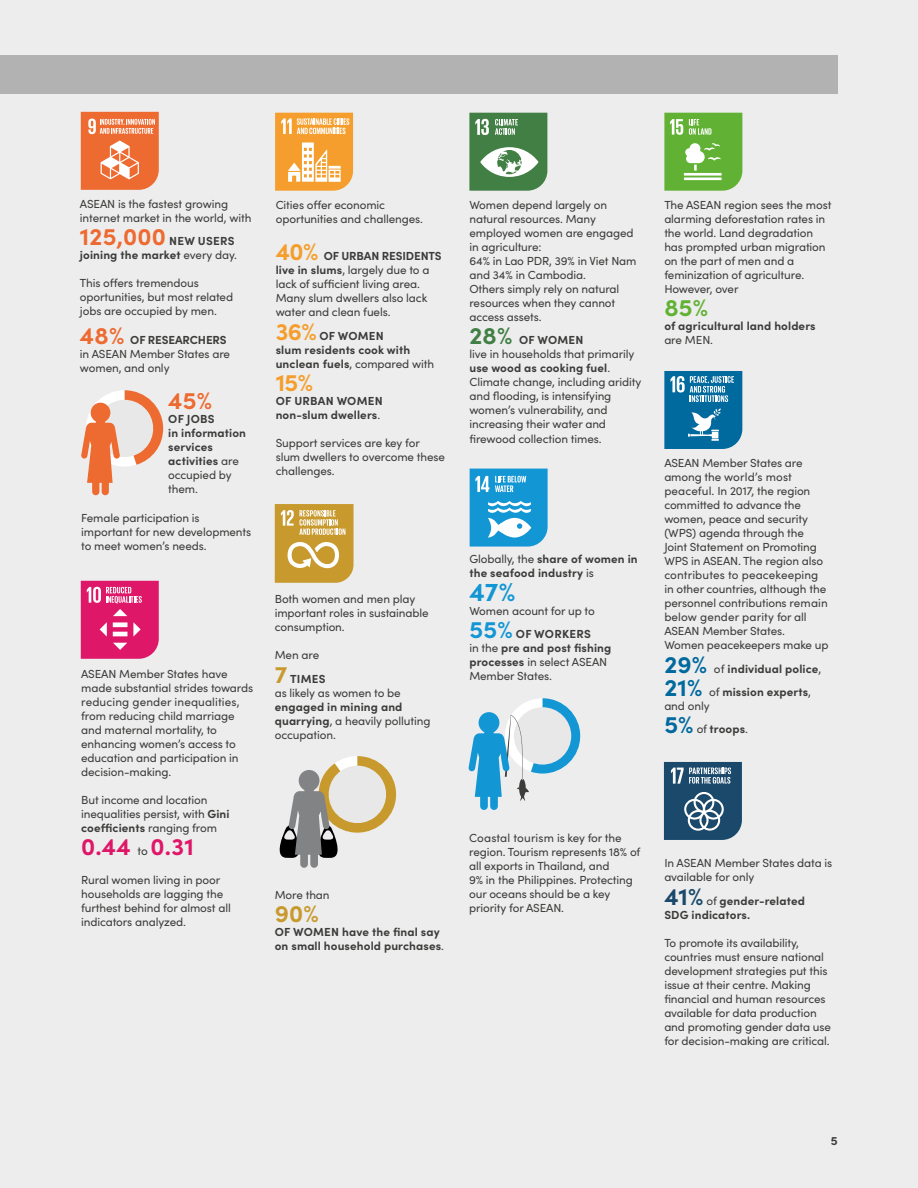
<style>
.page{position:relative;width:918px;height:1188px;background:#ededed}
.page>*{position:absolute;margin:0;border:0;box-sizing:border-box;transform-origin:0 0}
.t1{font:700 25.95px "Sofia Pro";color:#1396d4}
.t2{font:700 24px "Sofia Pro";color:#df1768}
.t3{font:700 24px "Sofia Pro";color:#f59e2d}
.t4{font:700 24px "Sofia Pro";color:#61b234}
.t5{font:700 24px "Sofia Pro";color:#c89a2e}
.t6{font:700 24px "Sofia Pro";color:#ed6a30}
.t7{font:700 12px "Sofia Pro";color:#3c3c3b}
.t8{font:11.7px/14.1px "Sofia Pro";letter-spacing:-.01em;color:#3c3c3b}
.t9{font:700 11.7px/14.1px "Sofia Pro";letter-spacing:.01em;color:#3c3c3b}
.s1{font-size:24px;color:#ed6a30}
.s2{font-weight:400}
.s3{font-weight:700;font-size:24px;color:#ed6a30}
.s4{font-weight:700}
.s5{font-weight:400;font-size:11.7px;color:#3c3c3b}
.s6{font-weight:700;font-size:24px;color:#f59e2d}
.s7{font-size:24px;color:#f59e2d}
.s8{font-weight:700;font-size:24px;color:#c89a2e}
.s9{font-weight:700;font-size:24px;color:#417f45}
.s10{font-weight:700;font-size:24px;color:#1396d4}
.s11{font-size:24px;color:#00699e}
.s12{font-weight:700;font-size:24px;color:#00699e}
.s13{font-size:24px;color:#1a496b}
</style>
<div class="page">
<div style="left:0;top:56px;width:838px;height:38px;background:#b3b2b2"></div>
<svg style="left:81px;top:581px;width:78px;height:78px;background:#e2367c"></svg>
<svg style="left:275px;top:113px;width:78px;height:78px;background:#f6b45e"></svg>
<svg style="left:469px;top:113px;width:78px;height:78px;background:#6a9a6d"></svg>
<svg style="left:470px;top:469px;width:78px;height:78px;background:#42abdc"></svg>
<svg style="left:664px;top:113px;width:78px;height:78px;background:#78bd52"></svg>
<svg style="left:664px;top:371px;width:78px;height:78px;background:#2b82ae"></svg>
<svg style="left:664px;top:762px;width:78px;height:78px;background:#406783"></svg>
<svg style="left:468px;top:698px;width:112px;height:112px"></svg>
<svg style="left:275px;top:504px;width:79px;height:79px;background:#d2ad56"></svg>
<svg style="left:279px;top:756px;width:117px;height:112px"></svg>
<svg style="left:81px;top:112px;width:78px;height:78px;background:#ef8455"></svg>
<svg style="left:81px;top:390px;width:82px;height:105px"></svg>
<p class="t8" style="left:80px;top:196px;width:173px">ASEAN is the fastest growing internet market in the world, with</p>
<p class="t9" style="left:80px;top:233px;width:159px"><span class="s1">125,000</span> NEW USERS joining the market <span class="s2">every day.</span></p>
<p class="t8" style="left:80px;top:275px;width:155px">This offers tremendous oportunities, but most related jobs are occupied by men.</p>
<p class="t8" style="left:80px;top:332px;width:152px"><span class="s3">48%</span> <span class="s4">OF RESEARCHERS </span>in ASEAN Member States are women, and only</p>
<h2 class="t6" style="left:168px;top:382px;width:45px">45%</h2>
<p class="t9" style="left:168px;top:411px;width:79px">OF JOBS<br>in information services activities <span class="s2">are occupied by them.</span></p>
<p class="t8" style="left:81px;top:510px;width:171px">Female participation is important for new developments to meet women’s needs.</p>
<p class="t8" style="left:81px;top:666px;width:174px">ASEAN Member States have made substantial strides towards reducing gender inequalities, from reducing child marriage and maternal mortality, to enhancing women’s access to education and participation in decision-making.</p>
<p class="t8" style="left:81px;top:792px;width:150px">But income and location inequalities persist, with <span class="s4">Gini coefficients</span> ranging from</p>
<h2 class="t2" style="left:81px;top:829px;width:114px">0.44 <span class="s5">to</span> 0.31</h2>
<p class="t8" style="left:81px;top:872px;width:151px">Rural women living in poor households are lagging the furthest behind for almost all indicators analyzed.</p>
<p class="t8" style="left:276px;top:197px;width:149px">Cities offer economic oportunities and challenges.</p>
<p class="t8" style="left:276px;top:248px;width:168px"><span class="s6">40%</span> <span class="s4">OF URBAN RESIDENTS live in slums</span>, largely due to a lack of sufficient living area.<br>Many slum dwellers also lack water and clean fuels.</p>
<p class="t9" style="left:276px;top:327px;width:160px"><span class="s7">36%</span> OF WOMEN<br>slum residents cook with unclean fuels<span class="s2">, compared with</span></p>
<h2 class="t3" style="left:276px;top:364px;width:39px">15%</h2>
<p class="t9" style="left:276px;top:393px;width:108px">OF URBAN WOMEN non-slum dwellers<span class="s2">.</span></p>
<p class="t8" style="left:276px;top:435px;width:171px">Support services are key for slum dwellers to overcome these challenges.</p>
<p class="t8" style="left:275px;top:591px;width:155px">Both women and men play important roles in sustainable consumption.</p>
<p class="t8" style="left:275px;top:643px;width:52px;line-height:23.4px">Men are<br><span class="s8">7</span> <span class="s4">TIMES</span></p>
<p class="t8" style="left:275px;top:685px;width:128px">as likely as women to be</p>
<p class="t8" style="left:275px;top:699px;width:157px"><span class="s4">engaged in mining and quarrying</span>, a heavily polluting occupation.</p>
<p class="t8" style="left:275px;top:887px;width:56px">More than</p>
<h2 class="t5" style="left:275px;top:895px;width:46px">90%</h2>
<p class="t9" style="left:275px;top:924px;width:171px">OF WOMEN have the final say on small household purchases<span class="s2">.</span></p>
<p class="t8" style="left:469px;top:197px;width:169px">Women depend largely on natural resources. Many employed women are engaged in agriculture:<br>64% in Lao PDR, 39% in Viet Nam and 34% in Cambodia.<br>Others simply rely on natural resources when they cannot access assets.</p>
<p class="t8" style="left:469px;top:332px;width:174px"><span class="s9">28%</span> <span class="s4">OF WOMEN<br></span>live in households that primarily <span class="s4">use wood as cooking fuel</span>.<br>Climate change, including aridity and flooding, is intensifying women’s vulnerability, and increasing their water and firewood collection times.</p>
<p class="t9" style="left:469px;top:551px;width:170px"><span class="s2">Globally, the</span> share of women in the seafood industry <span class="s2">is</span></p>
<h1 class="t1" style="left:469px;top:571px;width:47px">47%</h1>
<p class="t8" style="left:469px;top:598px;width:127px;line-height:23.4px">Women acount for up to<br><span class="s10">55%</span> <span class="s4">OF WORKERS</span></p>
<p class="t8" style="left:469px;top:640px;width:143px">in the <span class="s4">pre and post fishing processes</span> in select ASEAN<br>Member States.</p>
<p class="t8" style="left:664px;top:197px;width:169px">The ASEAN region sees the most alarming deforestation rates in the world. Land degradation has prompted urban migration on the part of men and a feminization of agriculture.<br>However, over</p>
<h2 class="t4" style="left:664px;top:289px;width:45px">85%</h2>
<p class="t9" style="left:664px;top:318px;width:153px">of agricultural land holders</p>
<p class="t8" style="left:664px;top:332px;width:50px">are MEN.</p>
<p class="t8" style="left:664px;top:455px;width:166px">ASEAN Member States are among the world’s most peaceful. In 2017, the region committed to advance the women, peace and security (WPS) agenda through the<br>Joint Statement on Promoting<br>WPS in ASEAN. The region also contributes to peacekeeping in other countries, although the personnel contributions remain below gender parity for all<br>ASEAN Member States.<br>Women peacekeepers make up</p>
<p class="t9" style="left:664px;top:656px;width:159px;line-height:23.4px"><span class="s11">29%</span> <span class="s2">of</span> individual police<span class="s2">,<br></span><span class="s11">21%</span> <span class="s2">of</span> mission experts<span class="s2">,</span></p>
<p class="t8" style="left:664px;top:694px;width:85px;line-height:23.4px">and only<br><span class="s12">5%</span> of <span class="s4">troops</span>.</p>
<p class="t8" style="left:469px;top:830px;width:173px">Coastal tourism is key for the region. Tourism represents 18% of all exports in Thailand, and<br>9% in the Philippines. Protecting our oceans should be a key priority for ASEAN.</p>
<p class="t8" style="left:664px;top:856px;width:169px">In ASEAN Member States data is available for only</p>
<p class="t9" style="left:664px;top:893px;width:142px"><span class="s13">41%</span> <span class="s2">of</span> gender-related<br>SDG indicators.</p>
<p class="t8" style="left:664px;top:935px;width:168px">To promote its availability, countries must ensure national development strategies put this issue at their centre. Making financial and human resources available for data production and promoting gender data use for decision-making are critical.</p>
<p class="t7" style="left:831px;top:1131px;width:8px">5</p>
</div>
